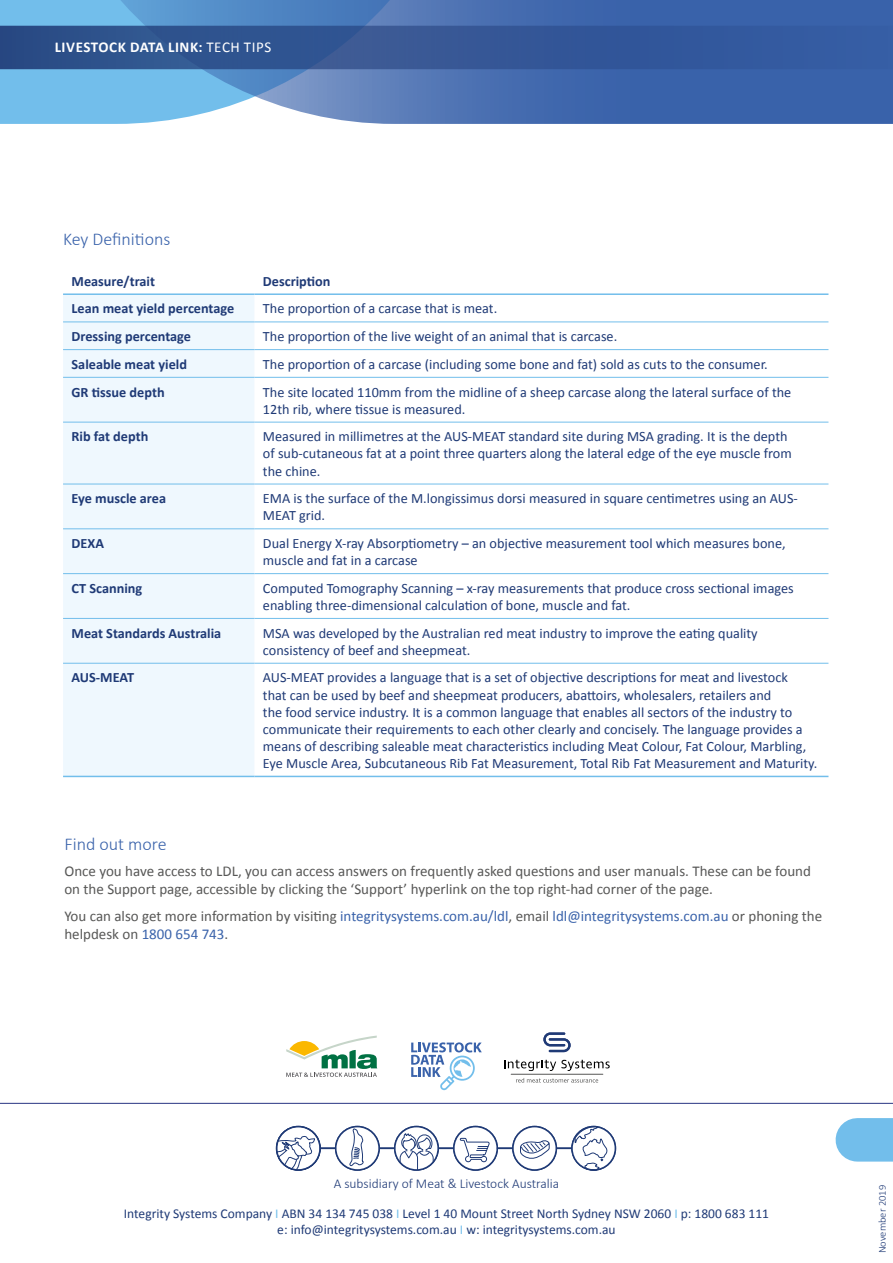
<style>
.page{position:relative;width:893px;height:1263px;background:#fff}
.page>*{position:absolute;margin:0;border:0;box-sizing:border-box;transform-origin:0 0}
.t1{font:300 18px "Calibri";color:#3962aa}
.t2{font:15px/18px "Calibri";color:#575756}
.t3{font:700 15px "Calibri";letter-spacing:.04em;color:#fff}
.t4{font:14.25px/17.1px "Calibri";color:#1f3a76}
.t5{font:700 14.25px "Calibri";color:#1f3a76}
.t6{font:13.5px/16.2px "Calibri";color:#1f3a76;text-align:center}
.t7{font:300 13.5px "Calibri";color:#1f3a76}
.t8{font:300 10.5px "Calibri";color:#1f3a76}
.s1{font-weight:400}
.s2{color:#3962aa}
.s3{color:#72beeb}
</style>
<div class="page">
<svg style="left:276px;top:1126px;width:340px;height:45px"></svg>
<div style="left:0;top:0;width:109px;height:124px;background:#72beeb"></div>
<svg style="left:109px;top:0;width:784px;height:124px;background:#537ebb"></svg>
<div style="left:0;top:26px;width:893px;height:43px;background:linear-gradient(to right,#2f5087,#365ca3)"></div>
<hr style="left:0;top:1103px;width:893px;height:1px;background:#283583">
<div style="left:857px;top:1118px;width:36px;height:43px;background:#72beeb"></div>
<svg style="left:504px;top:1060px;width:106px;height:11px"></svg>
<svg style="left:516px;top:1078px;width:82px;height:4px"></svg>
<svg style="left:543px;top:1032px;width:28px;height:20px"></svg>
<hr style="left:511px;top:1074px;width:92px;height:1px;background:#575756">
<svg style="left:286px;top:1035px;width:91px;height:42px"></svg>
<svg style="left:411px;top:1042px;width:71px;height:48px"></svg>
<div style="left:63px;top:295px;width:191px;height:481px;background:#eff8fe"></div>
<hr style="left:63px;top:322px;width:191px;height:1px;background:#72beeb">
<hr style="left:254px;top:322px;width:574px;height:1px;background:#72beeb">
<hr style="left:63px;top:349px;width:191px;height:1px;background:#72beeb">
<hr style="left:254px;top:349px;width:574px;height:1px;background:#72beeb">
<hr style="left:63px;top:377px;width:191px;height:1px;background:#72beeb">
<hr style="left:254px;top:377px;width:574px;height:1px;background:#72beeb">
<hr style="left:63px;top:422px;width:191px;height:1px;background:#72beeb">
<hr style="left:254px;top:422px;width:574px;height:1px;background:#72beeb">
<hr style="left:63px;top:484px;width:191px;height:1px;background:#72beeb">
<hr style="left:254px;top:484px;width:574px;height:1px;background:#72beeb">
<hr style="left:63px;top:529px;width:191px;height:1px;background:#72beeb">
<hr style="left:254px;top:529px;width:574px;height:1px;background:#72beeb">
<hr style="left:63px;top:573px;width:191px;height:1px;background:#72beeb">
<hr style="left:254px;top:573px;width:574px;height:1px;background:#72beeb">
<hr style="left:63px;top:618px;width:191px;height:1px;background:#72beeb">
<hr style="left:254px;top:618px;width:574px;height:1px;background:#72beeb">
<hr style="left:63px;top:663px;width:191px;height:1px;background:#72beeb">
<hr style="left:254px;top:663px;width:574px;height:1px;background:#72beeb">
<hr style="left:63px;top:776px;width:191px;height:1px;background:#72beeb">
<hr style="left:254px;top:776px;width:574px;height:1px;background:#72beeb">
<hr style="left:63px;top:293px;width:191px;height:2px;background:#72beeb">
<hr style="left:254px;top:293px;width:574px;height:2px;background:#72beeb">
<p class="t3" style="left:55px;top:37px;width:218px">LIVESTOCK DATA LINK: <span class="s1">TECH TIPS</span></p>
<p class="t1" style="left:63px;top:228px;width:109px">Key Definitions</p>
<p class="t5" style="left:72px;top:272px;width:85px">Measure/trait</p>
<p class="t5" style="left:263px;top:272px;width:69px">Description</p>
<p class="t5" style="left:72px;top:300px;width:164px">Lean meat yield percentage</p>
<p class="t4" style="left:263px;top:300px;width:236px">The proportion of a carcase that is meat.</p>
<p class="t5" style="left:72px;top:327px;width:121px">Dressing percentage</p>
<p class="t4" style="left:263px;top:328px;width:356px">The proportion of the live weight of an animal that is carcase.</p>
<p class="t5" style="left:72px;top:355px;width:117px">Saleable meat yield</p>
<p class="t4" style="left:263px;top:356px;width:506px">The proportion of a carcase (including some bone and fat) sold as cuts to the consumer.</p>
<p class="t5" style="left:72px;top:383px;width:95px">GR tissue depth</p>
<p class="t4" style="left:263px;top:383px;width:530px">The site located 110mm from the midline of a sheep carcase along the lateral surface of the<br>12th rib, where tissue is measured.</p>
<p class="t5" style="left:72px;top:427px;width:78px">Rib fat depth</p>
<p class="t4" style="left:263px;top:428px;width:530px">Measured in millimetres at the AUS-MEAT standard site during MSA grading. It is the depth of sub-cutaneous fat at a point three quarters along the lateral edge of the eye muscle from the chine.</p>
<p class="t5" style="left:72px;top:489px;width:96px">Eye muscle area</p>
<p class="t4" style="left:263px;top:490px;width:536px">EMA is the surface of the M.longissimus dorsi measured in square centimetres using an AUS-<br>MEAT grid.</p>
<p class="t5" style="left:72px;top:534px;width:34px">DEXA</p>
<p class="t4" style="left:263px;top:535px;width:524px">Dual Energy X-ray Absorptiometry – an objective measurement tool which measures bone, muscle and fat in a carcase</p>
<p class="t5" style="left:72px;top:579px;width:72px">CT Scanning</p>
<p class="t4" style="left:263px;top:580px;width:532px">Computed Tomography Scanning – x-ray measurements that produce cross sectional images enabling three-dimensional calculation of bone, muscle and fat.</p>
<p class="t5" style="left:72px;top:624px;width:151px">Meat Standards Australia</p>
<p class="t4" style="left:263px;top:624px;width:496px">MSA was developed by the Australian red meat industry to improve the eating quality consistency of beef and sheepmeat.</p>
<p class="t5" style="left:72px;top:669px;width:64px">AUS-MEAT</p>
<p class="t4" style="left:263px;top:669px;width:556px">AUS-MEAT provides a language that is a set of objective descriptions for meat and livestock<br>that can be used by beef and sheepmeat producers, abattoirs, wholesalers, retailers and<br>the food service industry. It is a common language that enables all sectors of the industry to communicate their requirements to each other clearly and concisely. The language provides a means of describing saleable meat characteristics including Meat Colour, Fat Colour, Marbling, Eye Muscle Area, Subcutaneous Rib Fat Measurement, Total Rib Fat Measurement and Maturity.</p>
<p class="t1" style="left:64px;top:833px;width:104px">Find out more</p>
<p class="t2" style="left:64px;top:862px;width:748px">Once you have access to LDL, you can access answers on frequently asked questions and user manuals. These can be found on the Support page, accessible by clicking the ‘Support’ hyperlink on the top right-had corner of the page.</p>
<p class="t2" style="left:64px;top:907px;width:759px">You can also get more information by visiting <span class="s2">integritysystems.com.au/ldl</span>, email <span class="s2">ldl@integritysystems.com.au</span> or phoning the helpdesk on <span class="s2">1800 654 743</span>.</p>
<p class="t7" style="left:334px;top:1175px;width:227px">A subsidiary of Meat &amp; Livestock Australia</p>
<p class="t6" style="left:124px;top:1205px;width:647px">Integrity Systems Company <span class="s3">I</span> ABN 34 134 745 038 <span class="s3">I</span> Level 1 40 Mount Street North Sydney NSW 2060 <span class="s3">I</span> p: 1800 683 111 e: info@integritysystems.com.au <span class="s3">I</span> w: integritysystems.com.au</p>
<p class="t8" style="left:876px;top:1253px;width:70px;rotate:-90deg">November 2019</p>
</div>
